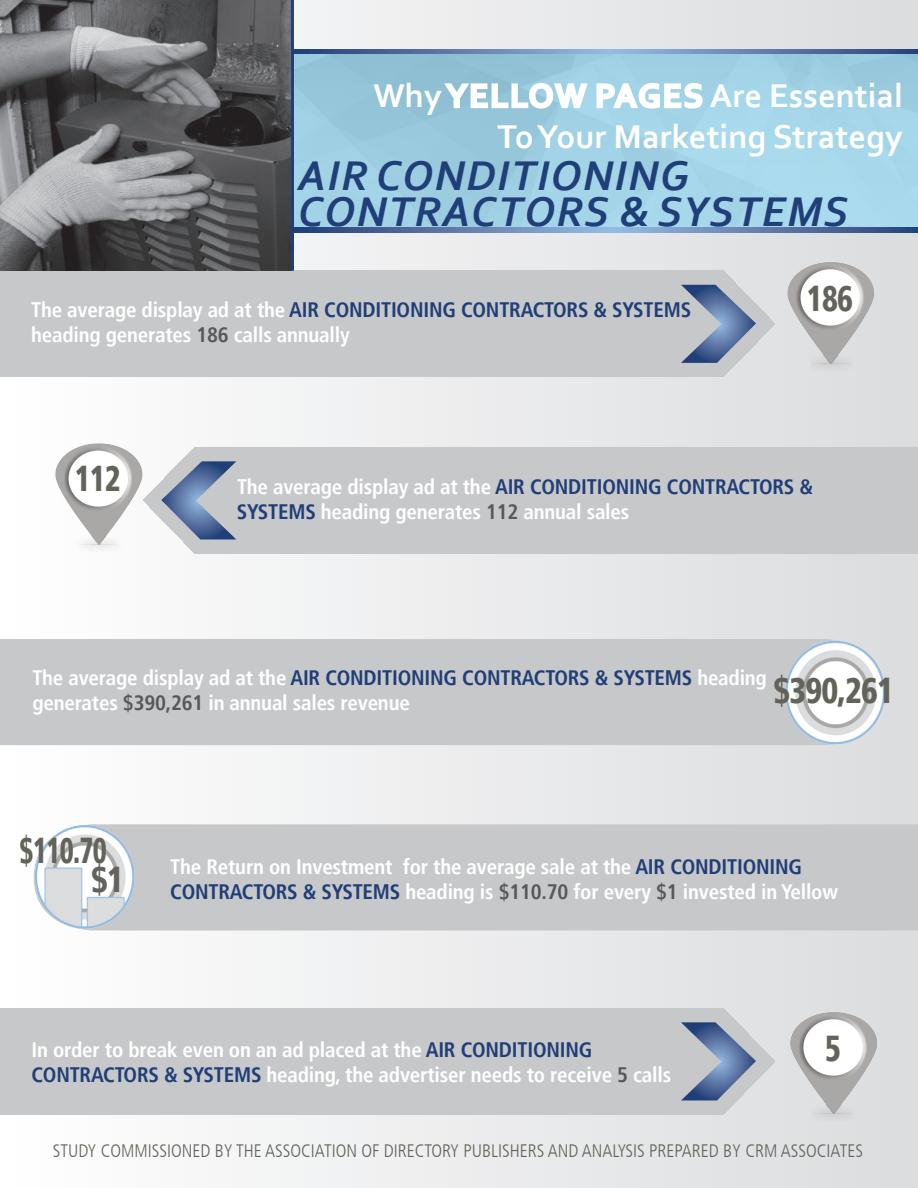
<style>
.page{position:relative;width:918px;height:1188px;background:#fff}
.page>*{position:absolute;margin:0;border:0;box-sizing:border-box;transform-origin:0 0}
.t1{font:italic 700 43.5px/36px "Corbel";letter-spacing:.04em;color:#203e77}
.t2{font:900 condensed 36px/28.8px "Frutiger LT";letter-spacing:-.025em;color:#63635b;scale:.75 1}
.t3{font:900 condensed 36px "Frutiger LT";letter-spacing:-.025em;color:#63635b;scale:.9 1}
.t4{font:900 condensed 36px "Frutiger LT";letter-spacing:-.025em;color:#63635b;scale:.85 1}
.t5{font:700 34.5px/41.4px "Corbel";color:#fff;text-align:right}
.t6{font:700 condensed 21px/25.2px "Frutiger LT";letter-spacing:-.01em;color:#fff}
.t7{font:300 condensed 18px "Frutiger LT";color:#63635b}
.s1{color:#203e77}
.s2{color:#57585a}
</style>
<div class="page">
<div style="left:1px;top:1px;width:916px;height:1186px;background:linear-gradient(to right,#fffefe,#dbdcde)"></div>
<svg style="left:294px;top:54px;width:624px;height:174px;background:#9ecfe3"></svg>
<img style="left:770px;top:248px;width:148px;height:146px">
<div style="left:0;top:639px;width:770px;height:106px;background:#c7c8ca"></div>
<img style="left:34px;top:429px;width:117px;height:131px">
<img style="left:778px;top:1006px;width:117px;height:126px">
<img style="left:770px;top:619px;width:121px;height:134px">
<div style="left:143px;top:824px;width:775px;height:106px;background:#c7c8ca"></div>
<img style="left:27px;top:815px;width:116px;height:125px">
<svg style="left:294px;top:49px;width:624px;height:5px;background:#5f7cab"></svg>
<svg style="left:294px;top:228px;width:624px;height:4px;background:#5f7cab"></svg>
<div style="left:0;top:271px;width:775px;height:106px;background:#c7c8ca"></div>
<svg style="left:681px;top:285px;width:75px;height:78px;background:#919fb6"></svg>
<div style="left:143px;top:447px;width:775px;height:106px;background:#c7c8ca"></div>
<svg style="left:161px;top:461px;width:75px;height:78px;background:#93a0b8"></svg>
<div style="left:0;top:1008px;width:775px;height:107px;background:#c7c8ca"></div>
<svg style="left:681px;top:1022px;width:75px;height:78px;background:#929fb7"></svg>
<svg style="left:442px;top:81px;width:147px;height:29px"></svg>
<svg style="left:595px;top:76px;width:109px;height:34px"></svg>
<img style="left:0;top:0;width:291px;height:271px">
<hr style="left:291px;top:0;width:3px;height:271px;background:#203e77">
<h3 class="t5" style="left:373px;top:74px;width:531px">Why Yellow Pages Are Essential<br>To Your Marketing Strategy</h3>
<h1 class="t1" style="left:298px;top:157px;width:552px">AIR CONDITIONING<br>CONTRAC TORS &amp; SYSTEMS</h1>
<p class="t6" style="left:31px;top:297px;width:661px">The average display ad at the <span class="s1">Air Conditioning Contractors &amp; Systems </span>heading generates <span class="s2">186</span> calls annually</p>
<h2 class="t4" style="left:807px;top:277px;width:56px">186</h2>
<h2 class="t4" style="left:75px;top:457px;width:56px">112</h2>
<p class="t6" style="left:237px;top:474px;width:578px">The average display ad at the <span class="s1">Air Conditioning Contractors &amp;<br>Systems</span> heading generates <span class="s2">112</span> annual sales</p>
<p class="t6" style="left:32px;top:665px;width:736px">The average display ad at the <span class="s1">Air Conditioning Contractors &amp; Systems</span> heading generates <span class="s2">$390,261</span> in annual sales revenue</p>
<h2 class="t3" style="left:773px;top:669px;width:136px">$390,261</h2>
<h2 class="t2" style="left:91px;top:836px;width:45px;text-indent:-72px">$110.70 $1</h2>
<p class="t6" style="left:170px;top:854px;width:669px">The Return on Investment for the average sale at the <span class="s1">Air Conditioning<br>Contractors &amp; Systems</span> heading is <span class="s2">$110.70</span> for every <span class="s2">$1</span> invested in Yellow</p>
<p class="t6" style="left:31px;top:1037px;width:641px">In order to break even on an ad placed at the <span class="s1">Air Conditioning<br>Contractors &amp; Systems</span> heading, the advertiser needs to receive <span class="s2">5</span> calls</p>
<h2 class="t4" style="left:825px;top:1027px;width:20px">5</h2>
<p class="t7" style="left:53px;top:1140px;width:704px">STUDY COMMISSIONED BY THE ASSOCIATION OF DIRECTORY PUBLISHERS AND ANALYSIS PREPARED BY CRM</p>
<p class="t7" style="left:781px;top:1140px;width:82px">ASSOCIATES</p>
</div>
